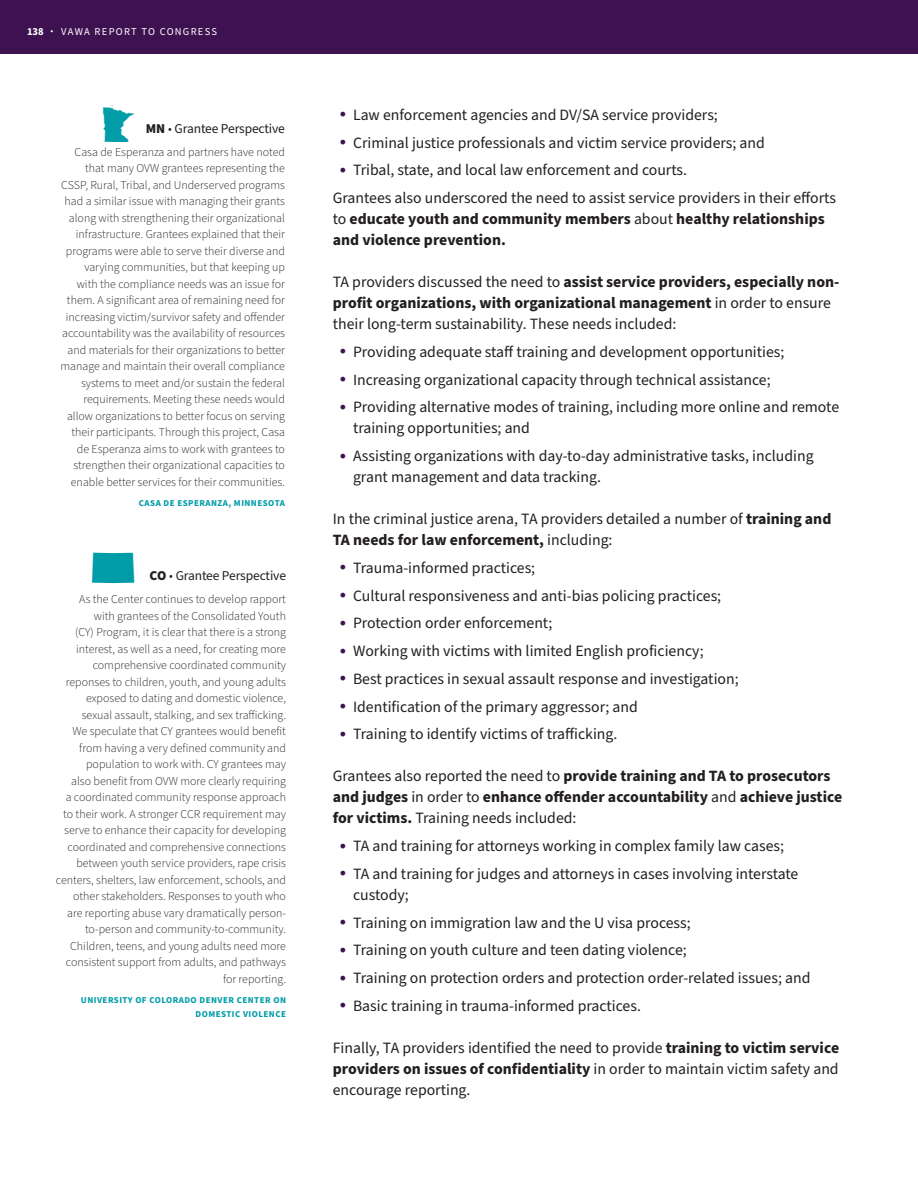
<style>
.page{position:relative;width:918px;height:1188px;background:#fff}
.page>*{position:absolute;margin:0;border:0;box-sizing:border-box;transform-origin:0 0}
.TABLE_TEXT{font:45px "State Face";color:#009da9}
.TABLE_TEXT-2{font:40.5px "State Face";color:#009da9}
.BODY{font:15.75px/21px "Source Sans Pro";color:#231f20}
.BODY-2{font:700 15.75px/21px "Source Sans Pro";color:#231f20}
.GRANTEE_HEADER_2{font:13.5px "Source Sans Pro";letter-spacing:-.01em;color:#231f20}
.GRANTEE_QUOTE{font:300 12px/16.5px "Source Sans Pro";color:#231f20;text-align:right}
.t1{font:10.5px "Source Sans Pro";letter-spacing:.12em;color:#fff}
.GRANTEE{font:700 9px/13.5px "Source Sans Pro";letter-spacing:.05em;color:#009da9;text-align:right}
.s1{font-weight:700}
.s2{font-weight:200}
.s3{font-weight:900}
.s4{font-weight:300}
.s5{font-family:"Minion Pro";font-size:18px;color:#3e1151}
.s6{font-weight:400}
</style>
<div class="page">
<div style="left:0;top:0;width:918px;height:54px;background:#3e1151"></div>
<p class="t1" style="left:27px;top:24px;width:192px"><span class="s1">138</span> <span class="s2">•</span> VAWA REPORT TO CONGRESS</p>
<p class="TABLE_TEXT" style="left:101px;top:105px;width:38px">W</p>
<p class="GRANTEE_HEADER_2" style="left:146px;top:119px;width:141px"><span class="s3">MN</span> <span class="s4">•</span> Grantee Perspective</p>
<p class="GRANTEE_QUOTE" style="left:60px;top:144px;width:226px">Casa de Esperanza and partners have noted that many OVW grantees representing the CSSP, Rural, Tribal, and Underserved programs had a similar issue with managing their grants along with strengthening their organizational infrastructure. Grantees explained that their programs were able to serve their diverse and varying communities, but that keeping up with the compliance needs was an issue for them. A significant area of remaining need for increasing victim/survivor safety and offender accountability was the availability of resources and materials for their organizations to better manage and maintain their overall compliance systems to meet and/or sustain the federal requirements. Meeting these needs would allow organizations to better focus on serving their participants. Through this project, Casa de Esperanza aims to work with grantees to strengthen their organizational capacities to enable better services for their communities.</p>
<p class="GRANTEE" style="left:139px;top:497px;width:148px">CASA DE ESPERANZA, MINNESOTA</p>
<p class="TABLE_TEXT-2" style="left:90px;top:550px;width:48px">F</p>
<p class="GRANTEE_HEADER_2" style="left:150px;top:567px;width:138px"><span class="s3">CO</span> <span class="s4">•</span> Grantee Perspective</p>
<p class="GRANTEE_QUOTE" style="left:56px;top:591px;width:232px">As the Center continues to develop rapport with grantees of the Consolidated Youth<br>(CY) Program, it is clear that there is a strong interest, as well as a need, for creating more comprehensive coordinated community reponses to children, youth, and young adults exposed to dating and domestic violence, sexual assault, stalking, and sex trafficking.<br>We speculate that CY grantees would benefit from having a very defined community and population to work with. CY grantees may<br>also benefit from OVW more clearly requiring<br>a coordinated community response approach to their work. A stronger CCR requirement may serve to enhance their capacity for developing coordinated and comprehensive connections between youth service providers, rape crisis centers, shelters, law enforcement, schools, and other stakeholders. Responses to youth who are reporting abuse vary dramatically person&shy;to-person and community-to-community.<br>Children, teens, and young adults need more consistent support from adults, and pathways for reporting.</p>
<p class="GRANTEE" style="left:81px;top:994px;width:207px">UNIVERSITY OF COLORADO DENVER CENTER ON<br>DOMESTIC VIOLENCE</p>
<p class="BODY" style="left:340px;top:105px;width:380px"><span class="s5">•</span> Law enforcement agencies and DV/SA service providers;</p>
<p class="BODY" style="left:340px;top:132px;width:427px"><span class="s5">•</span> Criminal justice professionals and victim service providers; and</p>
<p class="BODY" style="left:340px;top:160px;width:349px"><span class="s5">•</span> Tribal, state, and local law enforcement and courts.</p>
<p class="BODY" style="left:333px;top:188px;width:505px">Grantees also underscored the need to assist service providers in their efforts to <span class="s1">educate youth and community members</span> about <span class="s1">healthy relationships and violence prevention.</span></p>
<p class="BODY" style="left:333px;top:272px;width:508px">TA providers discussed the need to <span class="s1">assist service providers, especially non&shy;profit organizations, with organizational management</span> in order to ensure their long-term sustainability. These needs included:</p>
<p class="BODY" style="left:340px;top:342px;width:446px"><span class="s5">•</span> Providing adequate staff training and development opportunities;</p>
<p class="BODY" style="left:340px;top:369px;width:433px"><span class="s5">•</span> Increasing organizational capacity through technical assistance;</p>
<p class="BODY" style="left:353px;top:397px;width:488px;text-indent:-14px"><span class="s5">•</span> Providing alternative modes of training, including more online and remote training opportunities; and</p>
<p class="BODY" style="left:353px;top:446px;width:462px;text-indent:-14px"><span class="s5">•</span> Assisting organizations with day-to-day administrative tasks, including grant management and data tracking.</p>
<p class="BODY" style="left:333px;top:509px;width:500px">In the criminal justice arena, TA providers detailed a number of <span class="s1">training and<br>TA needs for law enforcement,</span> including:</p>
<p class="BODY" style="left:340px;top:558px;width:197px"><span class="s5">•</span> Trauma-informed practices;</p>
<p class="BODY" style="left:340px;top:585px;width:383px"><span class="s5">•</span> Cultural responsiveness and anti-bias policing practices;</p>
<p class="BODY" style="left:340px;top:613px;width:214px"><span class="s5">•</span> Protection order enforcement;</p>
<p class="BODY" style="left:340px;top:641px;width:366px"><span class="s5">•</span> Working with victims with limited English proficiency;</p>
<p class="BODY" style="left:340px;top:669px;width:401px"><span class="s5">•</span> Best practices in sexual assault response and investigation;</p>
<p class="BODY" style="left:340px;top:696px;width:300px"><span class="s5">•</span> Identification of the primary aggressor; and</p>
<p class="BODY" style="left:340px;top:724px;width:279px"><span class="s5">•</span> Training to identify victims of trafficking.</p>
<p class="BODY-2" style="left:333px;top:766px;width:511px"><span class="s6">Grantees also reported the need to</span> provide training and TA to prosecutors and judges <span class="s6">in order to</span> enhance offender accountability <span class="s6">and</span> achieve justice for victims. <span class="s6">Training needs included:</span></p>
<p class="BODY" style="left:340px;top:836px;width:446px"><span class="s5">•</span> TA and training for attorneys working in complex family law cases;</p>
<p class="BODY" style="left:353px;top:864px;width:447px;text-indent:-14px"><span class="s5">•</span> TA and training for judges and attorneys in cases involving interstate custody;</p>
<p class="BODY" style="left:340px;top:912px;width:353px"><span class="s5">•</span> Training on immigration law and the U visa process;</p>
<p class="BODY" style="left:340px;top:940px;width:349px"><span class="s5">•</span> Training on youth culture and teen dating violence;</p>
<p class="BODY" style="left:340px;top:968px;width:472px"><span class="s5">•</span> Training on protection orders and protection order-related issues; and</p>
<p class="BODY" style="left:340px;top:996px;width:303px"><span class="s5">•</span> Basic training in trauma-informed practices.</p>
<p class="BODY" style="left:333px;top:1038px;width:508px;text-align:justify">Finally, TA providers identified the need to provide <span class="s1">training to victim service providers on issues of confidentiality</span> in order to maintain victim safety and encourage reporting.</p>
</div>
